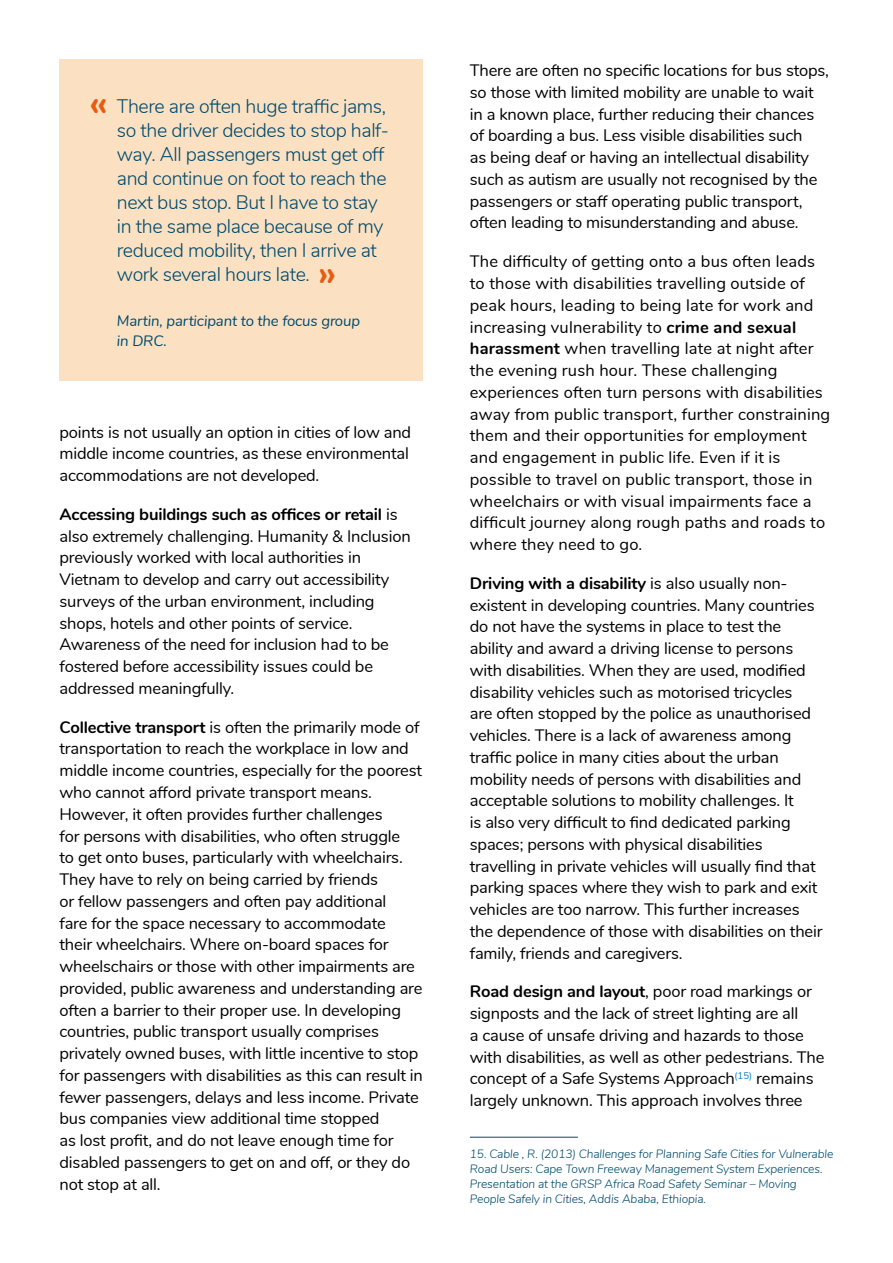
<style>
.page{position:relative;width:893px;height:1263px;background:#fff}
.page>*{position:absolute;margin:0;border:0;box-sizing:border-box;transform-origin:0 0}
.citation{font:300 19.5px/24px "Nunito";letter-spacing:-.02em;color:#004a6d}
.text_courant{font:16.5px/21.8px "Nunito";letter-spacing:-.01em;color:#000}
.text_courant-2{font:16.5px/21.8px "Nunito";letter-spacing:.01em;color:#000}
.autor{font:italic 15px/19.5px "Nunito";letter-spacing:-.01em;color:#004a6d}
.notes{font:italic 300 12px/15px "Nunito";letter-spacing:-.01em;color:#004a6d}
.s1{font-weight:700;font-size:37.5px;color:#e95b10}
.s2{font-weight:700}
</style>
<div class="page">
<hr style="left:470px;top:1137px;width:108px;height:1px;background:#004a6d">
<div style="left:60px;top:60px;width:363px;height:321px;background:#fbe1c2"></div>
<p class="citation" style="left:117px;top:93px;width:274px;text-indent:-28px"><span class="s1">«</span> There are often huge traffic jams, so the driver decides to stop half&shy;way. All passengers must get off and continue on foot to reach the next bus stop. But I have to stay in the same place because of my reduced mobility, then I arrive at work several hours late. <span class="s1">»</span></p>
<p class="autor" style="left:117px;top:310px;width:245px">Martin, participant to the focus group in DRC.</p>
<p class="text_courant" style="left:60px;top:420px;width:353px">points is not usually an option in cities of low and middle income countries, as these environmental accommodations are not developed.</p>
<p class="text_courant" style="left:60px;top:502px;width:353px"><span class="s2">Accessing buildings such as offices or retail</span> is also extremely challenging. Humanity &amp; Inclusion previously worked with local authorities in Vietnam to develop and carry out accessibility surveys of the urban environment, including shops, hotels and other points of service.<br>Awareness of the need for inclusion had to be fostered before accessibility issues could be addressed meaningfully.</p>
<p class="text_courant" style="left:60px;top:715px;width:365px"><span class="s2">Collective transport</span> is often the primarily mode of transportation to reach the workplace in low and middle income countries, especially for the poorest who cannot afford private transport means.<br>However, it often provides further challenges<br>for persons with disabilities, who often struggle<br>to get onto buses, particularly with wheelchairs.<br>They have to rely on being carried by friends<br>or fellow passengers and often pay additional<br>fare for the space necessary to accommodate<br>their wheelchairs. Where on-board spaces for wheelschairs or those with other impairments are provided, public awareness and understanding are often a barrier to their proper use. In developing countries, public transport usually comprises privately owned buses, with little incentive to stop for passengers with disabilities as this can result in fewer passengers, delays and less income. Private bus companies view additional time stopped<br>as lost profit, and do not leave enough time for disabled passengers to get on and off, or they do not stop at all.</p>
<p class="text_courant" style="left:470px;top:59px;width:361px">There are often no specific locations for bus stops, so those with limited mobility are unable to wait in a known place, further reducing their chances of boarding a bus. Less visible disabilities such<br>as being deaf or having an intellectual disability such as autism are usually not recognised by the passengers or staff operating public transport, often leading to misunderstanding and abuse.</p>
<p class="text_courant-2" style="left:470px;top:250px;width:362px">The difficulty of getting onto a bus often leads to those with disabilities travelling outside of peak hours, leading to being late for work and increasing vulnerability to <span class="s2">crime and sexual harassment</span> when travelling late at night after the evening rush hour. These challenging experiences often turn persons with disabilities away from public transport, further constraining them and their opportunities for employment and engagement in public life. Even if it is possible to travel on public transport, those in wheelchairs or with visual impairments face a difficult journey along rough paths and roads to where they need to go.</p>
<p class="text_courant" style="left:470px;top:571px;width:354px"><span class="s2">Driving with a disability</span> is also usually non&shy;existent in developing countries. Many countries do not have the systems in place to test the ability and award a driving license to persons with disabilities. When they are used, modified disability vehicles such as motorised tricycles<br>are often stopped by the police as unauthorised vehicles. There is a lack of awareness among traffic police in many cities about the urban mobility needs of persons with disabilities and acceptable solutions to mobility challenges. It<br>is also very difficult to find dedicated parking spaces; persons with physical disabilities travelling in private vehicles will usually find that parking spaces where they wish to park and exit vehicles are too narrow. This further increases the dependence of those with disabilities on their family, friends and caregivers.</p>
<p class="text_courant" style="left:470px;top:980px;width:356px"><span class="s2">Road design and layout</span>, poor road markings or signposts and the lack of street lighting are all<br>a cause of unsafe driving and hazards to those with disabilities, as well as other pedestrians. The concept of a Safe Systems Approach<sup>(15)</sup> remains largely unknown. This approach involves three</p>
<p class="notes" style="left:470px;top:1146px;width:365px">15. Cable , R. (2013) Challenges for Planning Safe Cities for Vulnerable Road Users: Cape Town Freeway Management System Experiences.<br>Presentation at the GRSP Africa Road Safety Seminar – Moving People Safely in Cities, Addis Ababa, Ethiopia.</p>
</div>
